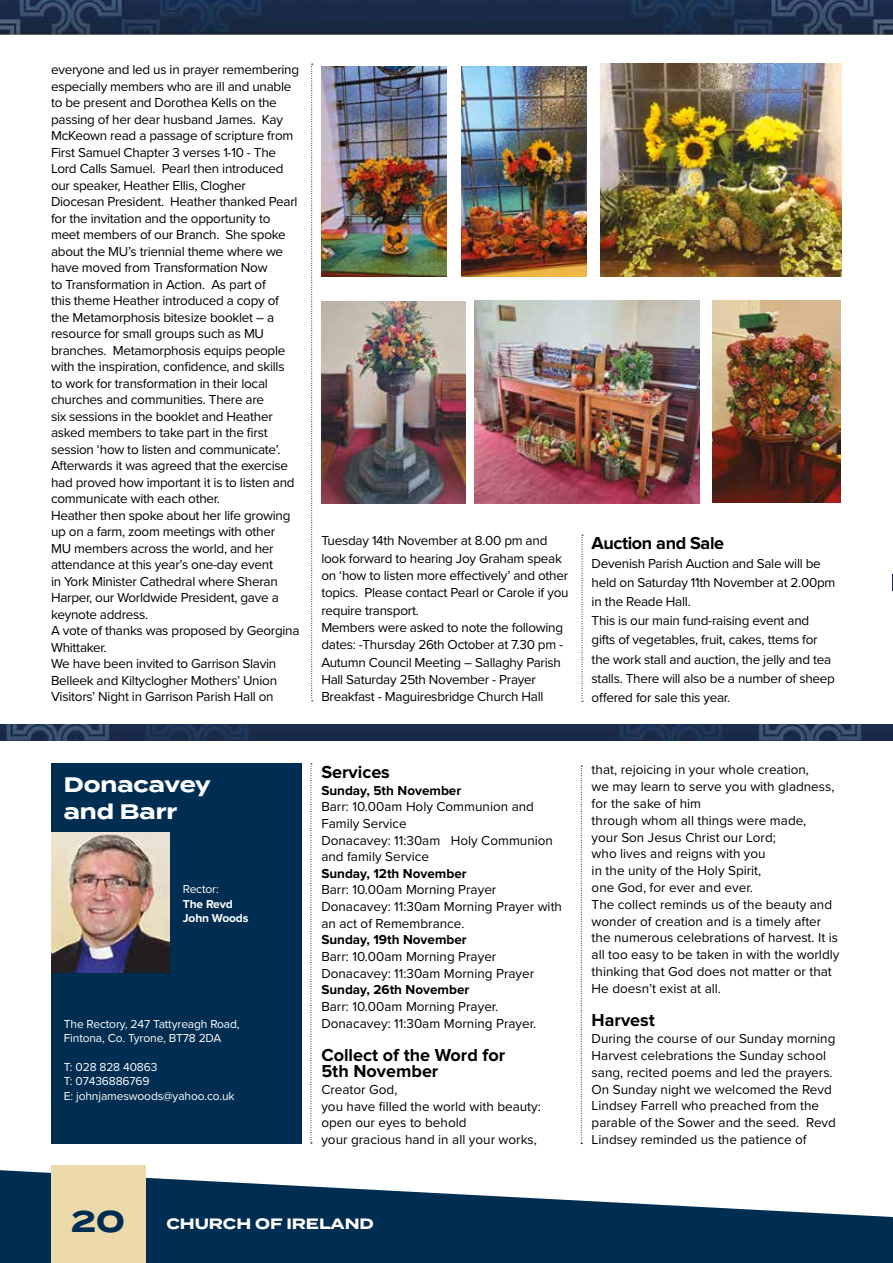
<style>
.page{position:relative;width:893px;height:1263px;background:#fff}
.page>*{position:absolute;margin:0;border:0;box-sizing:border-box;transform-origin:0 0}
.t1{font:700 30px "Termina";color:#002e52}
.t2{font:700 21px/27px "Termina";color:#fff}
.t3{font:700 18px/16.6px "Proxima Nova";color:#000}
.t4{font:700 18px "Proxima Nova";letter-spacing:-.02em;color:#000}
.t5{font:700 15px "Termina";color:#fff}
.t6{font:13.5px/16.5px "Proxima Nova";letter-spacing:-.02em;color:#000}
.t7{font:13.5px/16.8px "Proxima Nova";color:#000}
.t8{font:700 13.5px "Proxima Nova";color:#000}
.t9{font:12px/14.4px "Proxima Nova";letter-spacing:-.01em;color:#fff}
.t10{font:700 12px/14.4px "Proxima Nova";letter-spacing:-.01em;color:#fff}
</style>
<div class="page">
<img style="left:321px;top:66px;width:126px;height:211px">
<img style="left:461px;top:66px;width:126px;height:211px">
<img style="left:712px;top:300px;width:129px;height:203px">
<img style="left:321px;top:302px;width:145px;height:202px">
<img style="left:474px;top:300px;width:225px;height:204px">
<img style="left:600px;top:64px;width:242px;height:213px">
<svg style="left:0;top:1169px;width:893px;height:94px;fill:#002e52"></svg>
<img style="left:0;top:0;width:893px;height:34px">
<div style="left:51px;top:1165px;width:94px;height:98px;background:#eddaab"></div>
<img style="left:0;top:725px;width:893px;height:16px">
<div style="left:51px;top:763px;width:250px;height:303px;background:#002e52"></div>
<img style="left:51px;top:832px;width:119px;height:141px">
<div style="left:51px;top:974px;width:250px;height:170px;background:#002e52"></div>
<svg style="left:311px;top:763px;width:1px;height:381px"></svg>
<svg style="left:581px;top:766px;width:1px;height:378px"></svg>
<svg style="left:311px;top:64px;width:2px;height:637px"></svg>
<svg style="left:582px;top:535px;width:1px;height:167px"></svg>
<svg style="left:892px;top:574px;width:1px;height:17px"></svg>
<p class="t6" style="left:51px;top:61px;width:250px">everyone and led us in prayer remembering especially members who are ill and unable to be present and Dorothea Kells on the passing of her dear husband James. Kay McKeown read a passage of scripture from First Samuel Chapter 3 verses 1-10 - The Lord Calls Samuel. Pearl then introduced our speaker, Heather Ellis, Clogher Diocesan President. Heather thanked Pearl for the invitation and the opportunity to meet members of our Branch. She spoke about the MU’s triennial theme where we have moved from Transformation Now<br>to Transformation in Action. As part of<br>this theme Heather introduced a copy of the Metamorphosis bitesize booklet – a resource for small groups such as MU branches. Metamorphosis equips people with the inspiration, confidence, and skills<br>to work for transformation in their local churches and communities. There are<br>six sessions in the booklet and Heather asked members to take part in the first session ‘how to listen and communicate’.<br>Afterwards it was agreed that the exercise had proved how important it is to listen and communicate with each other.<br>Heather then spoke about her life growing up on a farm, zoom meetings with other<br>MU members across the world, and her attendance at this year’s one-day event<br>in York Minister Cathedral where Sheran Harper, our Worldwide President, gave a keynote address.<br>A vote of thanks was proposed by Georgina Whittaker.<br>We have been invited to Garrison Slavin Belleek and Kiltyclogher Mothers’ Union Visitors’ Night in Garrison Parish Hall on</p>
<p class="t6" style="left:321px;top:531px;width:249px;line-height:17.4px">Tuesday 14th November at 8.00 pm and look forward to hearing Joy Graham speak on ‘how to listen more effectively’ and other topics. Please contact Pearl or Carole if you require transport.<br>Members were asked to note the following dates: -Thursday 26th October at 7.30 pm - Autumn Council Meeting – Sallaghy Parish Hall Saturday 25th November - Prayer Breakfast - Maguiresbridge Church Hall</p>
<h3 class="t4" style="left:592px;top:535px;width:134px">Auction and Sale</h3>
<p class="t6" style="left:592px;top:553px;width:245px;line-height:19px">Devenish Parish Auction and Sale will be held on Saturday 11th November at 2.00pm in the Reade Hall.<br>This is our main fund-raising event and gifts of vegetables, fruit, cakes, ttems for the work stall and auction, the jelly and tea stalls. There will also be a number of sheep offered for sale this year.</p>
<h2 class="t2" style="left:64px;top:772px;width:149px">Donacavey and Barr</h2>
<p class="t9" style="left:183px;top:882px;width:38px">Rector:</p>
<p class="t10" style="left:183px;top:897px;width:67px">The Revd<br>John Woods</p>
<p class="t9" style="left:64px;top:1016px;width:177px">The Rectory, 247 Tattyreagh Road,<br>Fintona, Co. Tyrone, BT78 2DA</p>
<p class="t9" style="left:64px;top:1059px;width:172px">T: 028 828 40863<br>T: 07436886769<br>E: johnjameswoods@yahoo.co.uk</p>
<h3 class="t3" style="left:321px;top:764px;width:70px">Services</h3>
<p class="t8" style="left:321px;top:784px;width:141px">Sunday, 5th November</p>
<p class="t7" style="left:321px;top:798px;width:233px">Barr: 10.00am Holy Communion and<br>Family Service<br>Donacavey: 11:30am Holy Communion and family Service</p>
<p class="t8" style="left:321px;top:867px;width:147px">Sunday, 12th November</p>
<p class="t7" style="left:321px;top:881px;width:242px">Barr: 10.00am Morning Prayer<br>Donacavey: 11:30am Morning Prayer with an act of Remembrance.</p>
<p class="t8" style="left:321px;top:934px;width:147px">Sunday, 19th November</p>
<p class="t7" style="left:321px;top:947px;width:214px">Barr: 10.00am Morning Prayer<br>Donacavey: 11:30am Morning Prayer</p>
<p class="t8" style="left:321px;top:983px;width:150px">Sunday, 26th November</p>
<p class="t7" style="left:321px;top:997px;width:216px">Barr: 10.00am Morning Prayer.<br>Donacavey: 11:30am Morning Prayer.</p>
<h3 class="t3" style="left:321px;top:1047px;width:185px">Collect of the Word for<br>5th November</h3>
<p class="t7" style="left:321px;top:1080px;width:221px">Creator God,<br>you have filled the world with beauty: open our eyes to behold<br>your gracious hand in all your works,</p>
<p class="t7" style="left:592px;top:761px;width:249px">that, rejoicing in your whole creation,<br>we may learn to serve you with gladness, for the sake of him<br>through whom all things were made,<br>your Son Jesus Christ our Lord;<br>who lives and reigns with you<br>in the unity of the Holy Spirit,<br>one God, for ever and ever.<br>The collect reminds us of the beauty and wonder of creation and is a timely after the numerous celebrations of harvest. It is all too easy to be taken in with the worldly thinking that God does not matter or that He doesn’t exist at all.</p>
<h3 class="t3" style="left:592px;top:1013px;width:65px">Harvest</h3>
<p class="t7" style="left:592px;top:1030px;width:246px">During the course of our Sunday morning Harvest celebrations the Sunday school sang, recited poems and led the prayers.<br>On Sunday night we welcomed the Revd Lindsey Farrell who preached from the parable of the Sower and the seed. Revd Lindsey reminded us the patience of</p>
<h1 class="t1" style="left:71px;top:1199px;width:55px">20</h1>
<p class="t5" style="left:166px;top:1212px;width:209px">CHURCH OF IRELAND</p>
</div>
